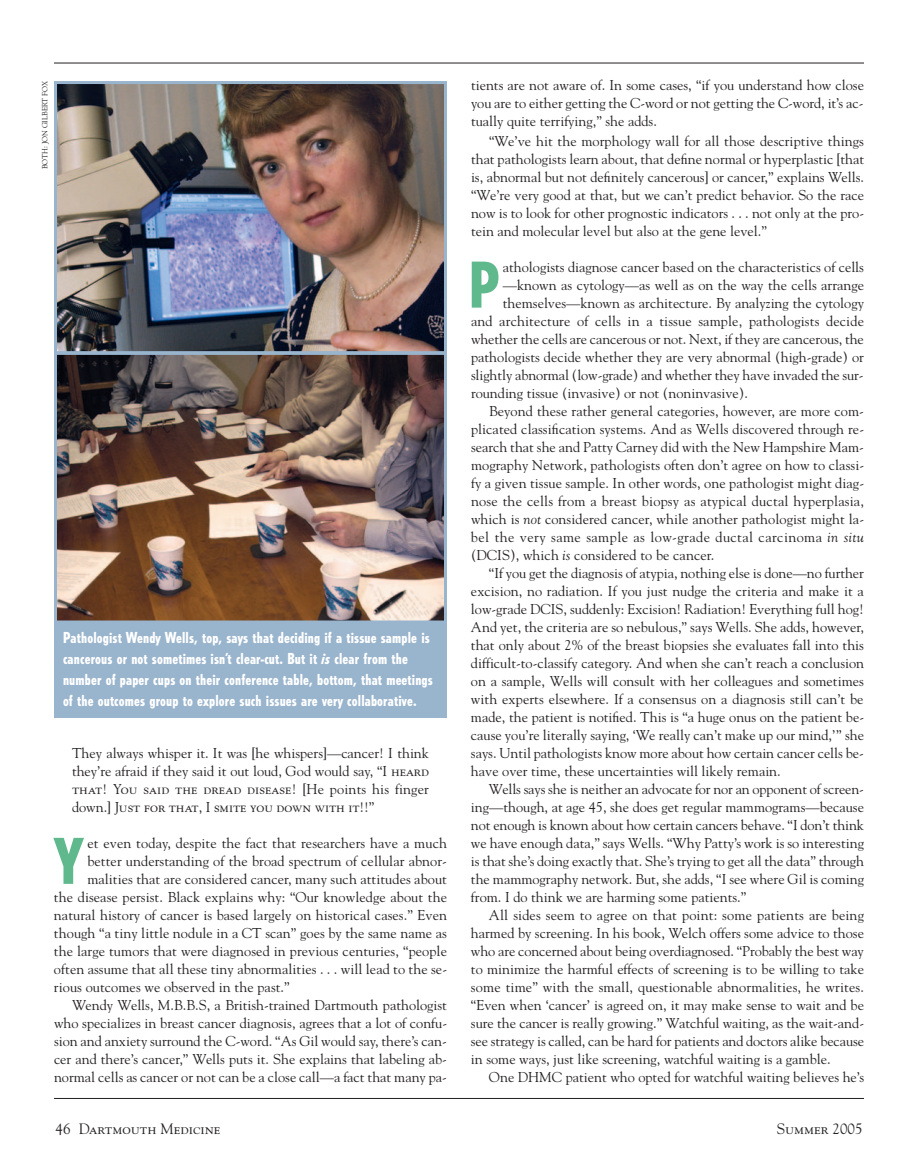
<style>
.page{position:relative;width:918px;height:1175px;background:#fff}
.page>*{position:absolute;margin:0;border:0;box-sizing:border-box;transform-origin:0 0}
.t1{font:800 condensed 62.4px "Tempo";color:#5fb98d}
.t2{font:800 condensed 15px/21px "Tempo";letter-spacing:.01em;color:#fff}
.t3{font:15px "Goudy SC";color:#231f20}
.t4{font:14.25px/18px "Goudy";color:#231f20;text-align:justify}
.t5{font:14.25px/18px "Goudy SC";color:#231f20}
.t6{font:14.25px "Goudy";letter-spacing:.03em;color:#231f20}
.t7{font:7.5px "Goudy";color:#231f20}
.s1{font-style:italic}
.s2{font-family:"Goudy SC"}
.s3{font-family:"Goudy"}
</style>
<div class="page">
<hr style="left:54px;top:1098px;width:810px;height:1px;background:#231f20">
<hr style="left:54px;top:63px;width:810px;height:1px;background:#231f20">
<img style="left:58px;top:85px;width:385px;height:265px">
<div style="left:54px;top:81px;width:393px;height:273px;border:3px solid #99b4cd"></div>
<img style="left:58px;top:356px;width:385px;height:263px">
<div style="left:54px;top:352px;width:393px;height:271px;border:3px solid #99b4cd"></div>
<div style="left:54px;top:622px;width:393px;height:95px;background:#99b4cd"></div>
<p class="t7" style="left:41px;top:169px;width:90px;rotate:-90deg">BOTH: JON GILBERT FOX</p>
<p class="t2" style="left:63px;top:628px;width:371px">Pathologist Wendy Wells, top, says that deciding if a tissue sample is cancerous or not sometimes isn’t clear-cut. But it <span class="s1">is</span> clear from the number of paper cups on their conference table, bottom, that meetings of the outcomes group to explore such issues are very collaborative.</p>
<p class="t4" style="left:72px;top:744px;width:359px">They always whisper it. It was [he whispers]—cancer! I think they’re afraid if they said it out loud, God would say, “<span class="s2">I heard</span></p>
<p class="t5" style="left:72px;top:781px;width:359px">that! You said the dread disease! <span class="s3">[He points his finger down.]</span> Just for that, I smite you down with it!!<span class="s3">”</span></p>
<h1 class="t1" style="left:56px;top:837px;width:27px">Y</h1>
<p class="t4" style="left:87px;top:834px;width:361px">et even today, despite the fact that researchers have a much</p>
<p class="t4" style="left:87px;top:852px;width:361px">better understanding of the broad spectrum of cellular abnor-</p>
<p class="t4" style="left:87px;top:870px;width:361px">malities that are considered cancer, many such attitudes about</p>
<p class="t4" style="left:54px;top:888px;width:395px">the disease persist. Black explains why: “Our knowledge about the</p>
<p class="t4" style="left:54px;top:906px;width:395px">natural history of cancer is based largely on historical cases.” Even</p>
<p class="t4" style="left:54px;top:924px;width:395px">though “a tiny little nodule in a CT scan” goes by the same name as</p>
<p class="t4" style="left:54px;top:942px;width:395px">the large tumors that were diagnosed in previous centuries, “people</p>
<p class="t4" style="left:54px;top:960px;width:395px">often assume that all these tiny abnormalities . . . will lead to the se-</p>
<p class="t4" style="left:54px;top:978px;width:237px">rious outcomes we observed in the past.”</p>
<p class="t4" style="left:72px;top:996px;width:377px">Wendy Wells, M.B.B.S, a British-trained Dartmouth pathologist</p>
<p class="t4" style="left:54px;top:1014px;width:395px">who specializes in breast cancer diagnosis, agrees that a lot of confu-</p>
<p class="t4" style="left:54px;top:1032px;width:394px">sion and anxiety surround the C-word. “As Gil would say, there’s can-</p>
<p class="t4" style="left:54px;top:1050px;width:395px">cer and there’s cancer,” Wells puts it. She explains that labeling ab-</p>
<p class="t4" style="left:54px;top:1068px;width:395px">normal cells as cancer or not can be a close call—a fact that many pa-</p>
<p class="t3" style="left:56px;top:1122px;width:167px"><span class="s3">46</span> Dartmouth Medicine</p>
<p class="t4" style="left:471px;top:76px;width:395px">tients are not aware of. In some cases, “if you understand how close you are to either getting the C-word or not getting the C-word, it’s ac&shy;tually quite terrifying,” she adds.</p>
<p class="t4" style="left:471px;top:132px;width:395px;text-indent:18px">“We’ve hit the morphology wall for all those descriptive things that pathologists learn about, that define normal or hyperplastic [that is, abnormal but not definitely cancerous] or cancer,” explains Wells. “We’re very good at that, but we can’t predict behavior. So the race now is to look for other prognostic indicators . . . not only at the pro&shy;tein and molecular level but also at the gene level.”</p>
<h1 class="t1" style="left:469px;top:261px;width:33px">P</h1>
<p class="t4" style="left:503px;top:258px;width:363px">athologists diagnose cancer based on the characteristics of cells</p>
<p class="t4" style="left:503px;top:276px;width:363px">—known as cytology—as well as on the way the cells arrange</p>
<p class="t4" style="left:503px;top:294px;width:363px">themselves—known as architecture. By analyzing the cytology</p>
<p class="t4" style="left:471px;top:312px;width:395px">and architecture of cells in a tissue sample, pathologists decide</p>
<p class="t4" style="left:471px;top:330px;width:394px">whether the cells are cancerous or not. Next, if they are cancerous, the</p>
<p class="t4" style="left:471px;top:348px;width:395px">pathologists decide whether they are very abnormal (high-grade) or</p>
<p class="t4" style="left:471px;top:366px;width:394px">slightly abnormal (low-grade) and whether they have invaded the sur-</p>
<p class="t4" style="left:471px;top:384px;width:279px">rounding tissue (invasive) or not (noninvasive).</p>
<p class="t4" style="left:489px;top:402px;width:377px">Beyond these rather general categories, however, are more com-</p>
<p class="t4" style="left:471px;top:420px;width:395px">plicated classification systems. And as Wells discovered through re-</p>
<p class="t4" style="left:471px;top:438px;width:395px">search that she and Patty Carney did with the New Hampshire Mam-</p>
<p class="t4" style="left:471px;top:456px;width:395px">mography Network, pathologists often don’t agree on how to classi-</p>
<p class="t4" style="left:471px;top:474px;width:395px">fy a given tissue sample. In other words, one pathologist might diag-</p>
<p class="t4" style="left:471px;top:492px;width:395px">nose the cells from a breast biopsy as atypical ductal hyperplasia,</p>
<p class="t4" style="left:471px;top:510px;width:395px">which is <span class="s1">not</span> considered cancer, while another pathologist might la-</p>
<p class="t6" style="left:471px;top:528px;width:395px">bel the very same sample as low-grade ductal carcinoma <span class="s1">in situ</span></p>
<p class="t4" style="left:471px;top:546px;width:245px">(DCIS), which <span class="s1">is</span> considered to be cancer.</p>
<p class="t4" style="left:489px;top:564px;width:376px">“If you get the diagnosis of atypia, nothing else is done—no further</p>
<p class="t4" style="left:471px;top:582px;width:394px">excision, no radiation. If you just nudge the criteria and make it a</p>
<p class="t4" style="left:471px;top:600px;width:395px">low-grade DCIS, suddenly: Excision! Radiation! Everything full hog!</p>
<p class="t4" style="left:471px;top:618px;width:395px">And yet, the criteria are so nebulous,” says Wells. She adds, however,</p>
<p class="t4" style="left:471px;top:636px;width:395px">that only about 2% of the breast biopsies she evaluates fall into this</p>
<p class="t4" style="left:471px;top:654px;width:395px">difficult-to-classify category. And when she can’t reach a conclusion</p>
<p class="t4" style="left:471px;top:672px;width:394px">on a sample, Wells will consult with her colleagues and sometimes</p>
<p class="t4" style="left:471px;top:690px;width:394px">with experts elsewhere. If a consensus on a diagnosis still can’t be</p>
<p class="t4" style="left:471px;top:708px;width:395px">made, the patient is notified. This is “a huge onus on the patient be-</p>
<p class="t4" style="left:471px;top:726px;width:395px">cause you’re literally saying, ‘We really can’t make up our mind,’” she</p>
<p class="t4" style="left:471px;top:744px;width:394px">says. Until pathologists know more about how certain cancer cells be-</p>
<p class="t4" style="left:471px;top:762px;width:311px">have over time, these uncertainties will likely remain.</p>
<p class="t4" style="left:489px;top:780px;width:377px">Wells says she is neither an advocate for nor an opponent of screen-</p>
<p class="t4" style="left:471px;top:798px;width:395px">ing—though, at age 45, she does get regular mammograms—because</p>
<p class="t4" style="left:471px;top:816px;width:394px">not enough is known about how certain cancers behave. “I don’t think</p>
<p class="t4" style="left:471px;top:834px;width:395px">we have enough data,” says Wells. “Why Patty’s work is so interesting</p>
<p class="t4" style="left:471px;top:852px;width:395px">is that she’s doing exactly that. She’s trying to get all the data” through</p>
<p class="t4" style="left:471px;top:870px;width:395px">the mammography network. But, she adds, “I see where Gil is coming</p>
<p class="t4" style="left:471px;top:888px;width:277px">from. I do think we are harming some patients.”</p>
<p class="t4" style="left:489px;top:906px;width:377px">All sides seem to agree on that point: some patients are being</p>
<p class="t4" style="left:471px;top:924px;width:395px">harmed by screening. In his book, Welch offers some advice to those</p>
<p class="t4" style="left:471px;top:942px;width:394px">who are concerned about being overdiagnosed. “Probably the best way</p>
<p class="t4" style="left:471px;top:960px;width:395px">to minimize the harmful effects of screening is to be willing to take</p>
<p class="t4" style="left:471px;top:978px;width:395px">some time” with the small, questionable abnormalities, he writes.</p>
<p class="t4" style="left:471px;top:996px;width:395px">“Even when ‘cancer’ is agreed on, it may make sense to wait and be</p>
<p class="t4" style="left:471px;top:1014px;width:395px">sure the cancer is really growing.” Watchful waiting, as the wait-and-</p>
<p class="t4" style="left:471px;top:1032px;width:395px">see strategy is called, can be hard for patients and doctors alike because</p>
<p class="t4" style="left:471px;top:1050px;width:361px">in some ways, just like screening, watchful waiting is a gamble.</p>
<p class="t4" style="left:489px;top:1068px;width:377px">One DHMC patient who opted for watchful waiting believes he’s</p>
<p class="t3" style="left:777px;top:1122px;width:87px">Summer <span class="s3">2005</span></p>
</div>
